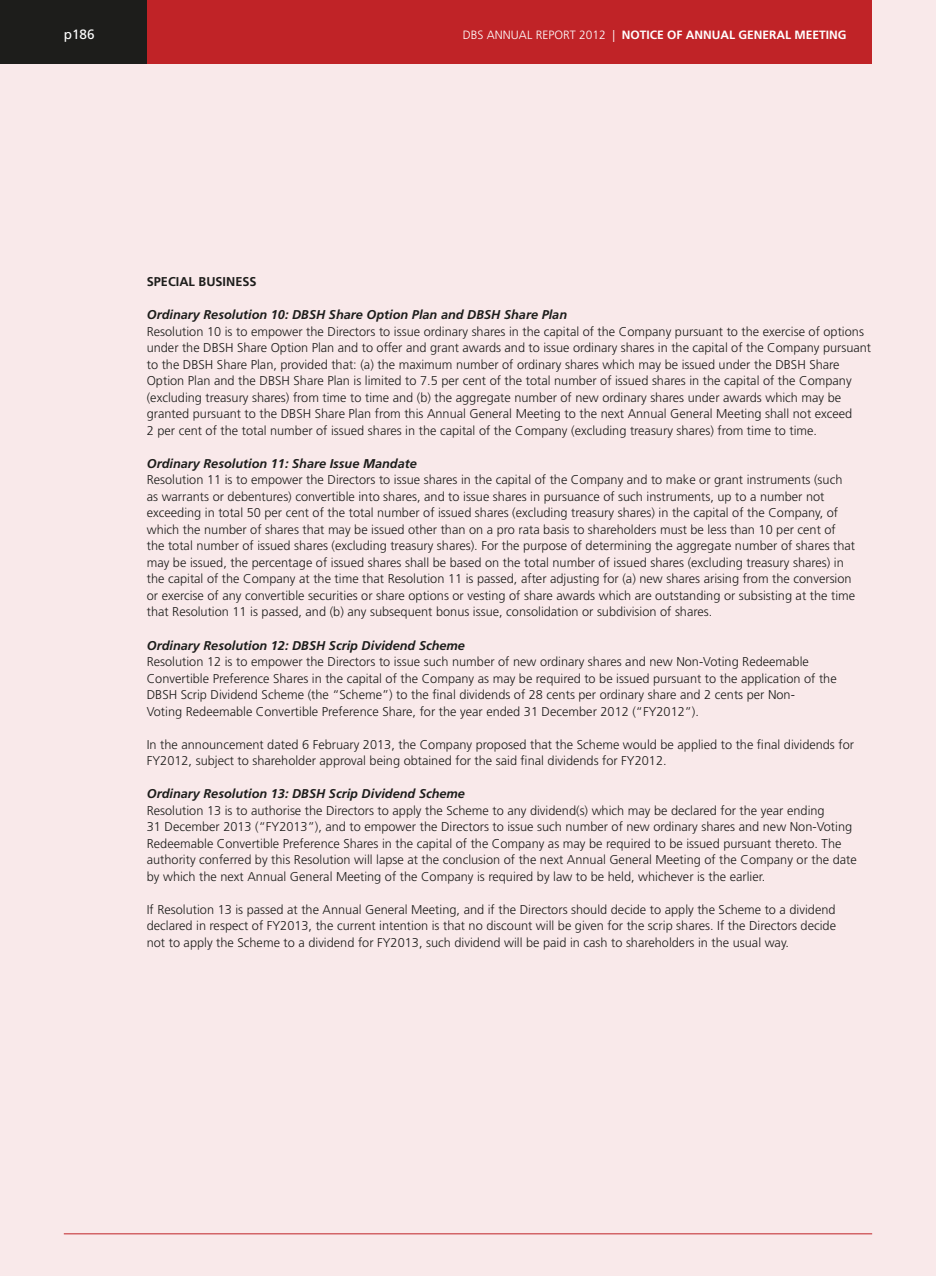
<style>
.page{position:relative;width:936px;height:1276px;background:#fff}
.page>*{position:absolute;margin:0;border:0;box-sizing:border-box;transform-origin:0 0}
.t1{font:13.5px "Frutiger";color:#fff}
.t2{font:300 12.75px/16.5px "Frutiger";color:#1d1d1b}
.t3{font:italic 700 12.75px "Frutiger";color:#1d1d1b}
.t4{font:700 12.75px "Frutiger";color:#1d1d1b}
.t5{font:700 12px "Frutiger";color:#fff}
.s1{font-weight:300}
</style>
<div class="page">
<div style="left:0;top:0;width:935px;height:1276px;background:#f9e9ea"></div>
<div style="left:147px;top:0;width:725px;height:64px;background:#c02327"></div>
<div style="left:0;top:0;width:147px;height:64px;background:#1d1d1b"></div>
<hr style="left:64px;top:1233px;width:808px;height:1px;background:#c02327">
<p class="t1" style="left:64px;top:29px;width:32px">p186</p>
<p class="t5" style="left:463px;top:30px;width:385px"><span class="s1">DBS ANNUAL REPORT 2012 |</span> NOTICE OF ANNUAL GENERAL MEETING</p>
<p class="t4" style="left:147px;top:277px;width:111px">SPECIAL BUSINESS</p>
<p class="t3" style="left:147px;top:310px;width:422px">Ordinary Resolution 10: DBSH Share Option Plan and DBSH Share Plan</p>
<p class="t2" style="left:147px;top:324px;width:725px">Resolution 10 is to empower the Directors to issue ordinary shares in the capital of the Company pursuant to the exercise of options under the DBSH Share Option Plan and to offer and grant awards and to issue ordinary shares in the capital of the Company pursuant to the DBSH Share Plan, provided that: (a) the maximum number of ordinary shares which may be issued under the DBSH Share Option Plan and the DBSH Share Plan is limited to 7.5 per cent of the total number of issued shares in the capital of the Company (excluding treasury shares) from time to time and (b) the aggregate number of new ordinary shares under awards which may be granted pursuant to the DBSH Share Plan from this Annual General Meeting to the next Annual General Meeting shall not exceed<br>2 per cent of the total number of issued shares in the capital of the Company (excluding treasury shares) from time to time.</p>
<p class="t3" style="left:147px;top:458px;width:271px">Ordinary Resolution 11: Share Issue Mandate</p>
<p class="t2" style="left:147px;top:473px;width:710px">Resolution 11 is to empower the Directors to issue shares in the capital of the Company and to make or grant instruments (such as warrants or debentures) convertible into shares, and to issue shares in pursuance of such instruments, up to a number not exceeding in total 50 per cent of the total number of issued shares (excluding treasury shares) in the capital of the Company, of which the number of shares that may be issued other than on a pro rata basis to shareholders must be less than 10 per cent of the total number of issued shares (excluding treasury shares). For the purpose of determining the aggregate number of shares that may be issued, the percentage of issued shares shall be based on the total number of issued shares (excluding treasury shares) in the capital of the Company at the time that Resolution 11 is passed, after adjusting for (a) new shares arising from the conversion or exercise of any convertible securities or share options or vesting of share awards which are outstanding or subsisting at the time that Resolution 11 is passed, and (b) any subsequent bonus issue, consolidation or subdivision of shares.</p>
<p class="t3" style="left:147px;top:640px;width:320px">Ordinary Resolution 12: DBSH Scrip Dividend Scheme</p>
<p class="t2" style="left:147px;top:654px;width:691px">Resolution 12 is to empower the Directors to issue such number of new ordinary shares and new Non-Voting Redeemable Convertible Preference Shares in the capital of the Company as may be required to be issued pursuant to the application of the DBSH Scrip Dividend Scheme (the “Scheme”) to the final dividends of 28 cents per ordinary share and 2 cents per Non-<br>Voting Redeemable Convertible Preference Share, for the year ended 31 December 2012 (“FY2012”).</p>
<p class="t2" style="left:147px;top:737px;width:708px">In the announcement dated 6 February 2013, the Company proposed that the Scheme would be applied to the final dividends for<br>FY2012, subject to shareholder approval being obtained for the said final dividends for FY2012.</p>
<p class="t3" style="left:147px;top:788px;width:320px">Ordinary Resolution 13: DBSH Scrip Dividend Scheme</p>
<p class="t2" style="left:147px;top:803px;width:711px">Resolution 13 is to authorise the Directors to apply the Scheme to any dividend(s) which may be declared for the year ending<br>31 December 2013 (“FY2013”), and to empower the Directors to issue such number of new ordinary shares and new Non-Voting Redeemable Convertible Preference Shares in the capital of the Company as may be required to be issued pursuant thereto. The authority conferred by this Resolution will lapse at the conclusion of the next Annual General Meeting of the Company or the date by which the next Annual General Meeting of the Company is required by law to be held, whichever is the earlier.</p>
<p class="t2" style="left:147px;top:902px;width:690px;text-align:justify">If Resolution 13 is passed at the Annual General Meeting, and if the Directors should decide to apply the Scheme to a dividend declared in respect of FY2013, the current intention is that no discount will be given for the scrip shares. If the Directors decide not to apply the Scheme to a dividend for FY2013, such dividend will be paid in cash to shareholders in the usual way.</p>
</div>
